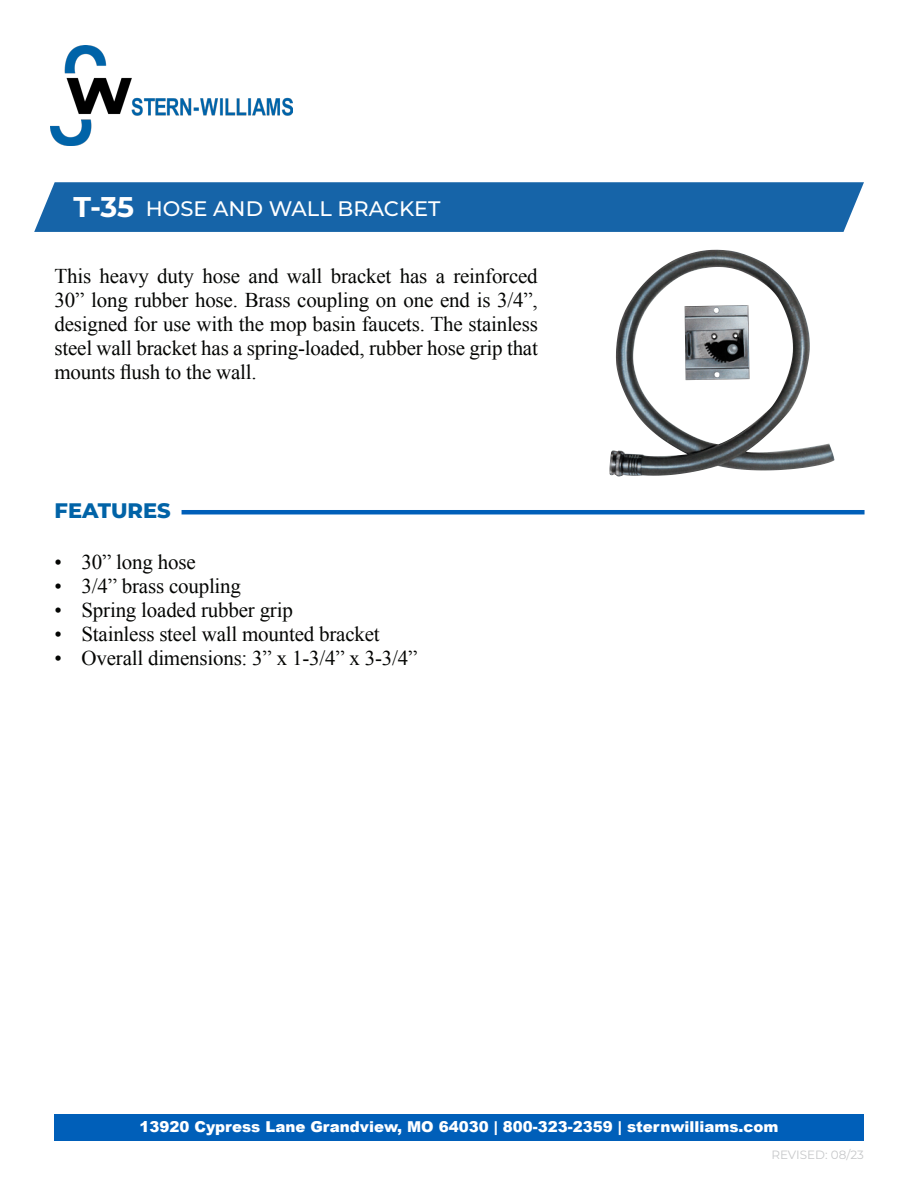
<style>
.page{position:relative;width:918px;height:1188px;background:#fff}
.page>*{position:absolute;margin:0;border:0;box-sizing:border-box;transform-origin:0 0}
.t1{font:700 28.5px "Montserrat";color:#fff}
.t2{font:21px/24px "Times New Roman";letter-spacing:-.01em;color:#040503;text-align:justify}
.t3{font:500 21px "Montserrat";color:#fff}
.t4{font:800 21px "Montserrat";color:#0163a7}
.t5{font:900 15px "Arial";color:#fff}
.t6{font:12px "Montserrat";color:#c7c8ca}
</style>
<div class="page">
<div style="left:54px;top:1114px;width:810px;height:27px;background:#005fb9"></div>
<img style="left:50px;top:45px;width:243px;height:100px">
<div style="left:34px;top:182px;width:830px;height:50px;background:#1664a8"></div>
<hr style="left:182px;top:510px;width:683px;height:4px;background:#005fb9">
<img style="left:609px;top:250px;width:226px;height:226px">
<div style="left:823px;top:396px;width:16px;height:43px;background:#fff"></div>
<p class="t1" style="left:74px;top:186px;width:62px">T-35</p>
<p class="t3" style="left:146px;top:194px;width:296px">HOSE AND WALL BRACKET</p>
<p class="t2" style="left:55px;top:264px;width:485px">This heavy duty hose and wall bracket has a reinforced 30” long rubber hose. Brass coupling on one end is 3/4”, designed for use with the mop basin faucets. The stainless steel wall bracket has a spring-loaded, rubber hose grip that mounts flush to the wall.</p>
<p class="t4" style="left:55px;top:495px;width:118px">FEATURES</p>
<p class="t2" style="left:55px;top:550px;width:143px">• 30” long hose</p>
<p class="t2" style="left:55px;top:574px;width:188px">• 3/4” brass coupling</p>
<p class="t2" style="left:55px;top:598px;width:240px">• Spring loaded rubber grip</p>
<p class="t2" style="left:55px;top:622px;width:327px">• Stainless steel wall mounted bracket</p>
<p class="t2" style="left:55px;top:646px;width:364px">• Overall dimensions: 3” x 1-3/4” x 3-3/4”</p>
<p class="t5" style="left:139px;top:1116px;width:641px">13920 Cypress Lane Grandview, MO 64030 | 800-323-2359 | sternwilliams.com</p>
<p class="t6" style="left:771px;top:1147px;width:94px">REVISED: 08/23</p>
</div>
